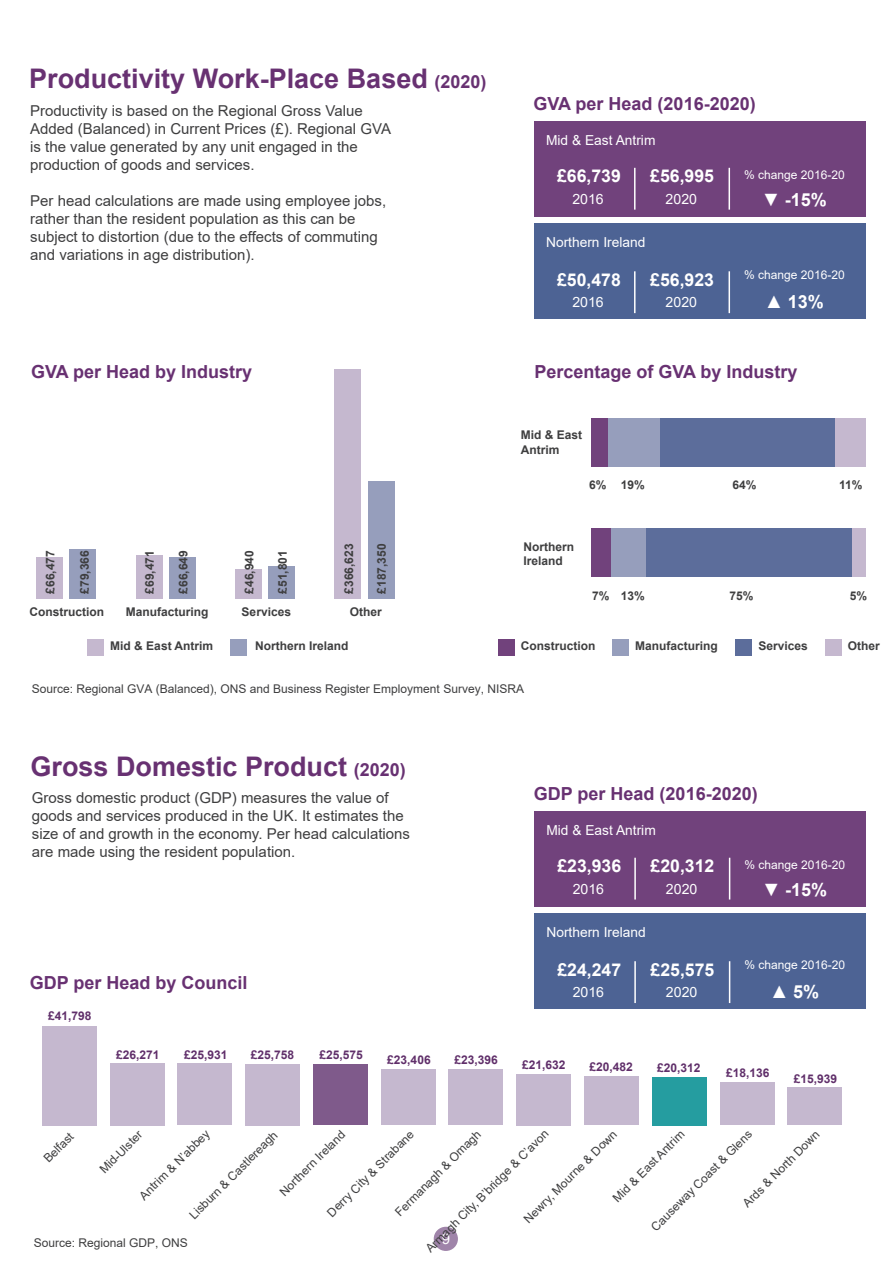
<style>
.page{position:relative;width:893px;height:1263px;background:#fff}
.page>*{position:absolute;margin:0;border:0;box-sizing:border-box;transform-origin:0 0}
.t1{font:700 27px "Arial";color:#683172}
.t2{font:700 18px "Arial";color:#683172}
.t3{font:700 18px "Arial";color:#fff}
.t4{font:700 17.7px "Arial";color:#fff}
.t5{font:15px/18px "Arial";color:#3e3e3f}
.t6{font:15px "Arial";color:#fff}
.t7{font:14.1px "Arial";color:#fff}
.t8{font:13.8px "Arial";color:#fff}
.t9{font:12px "Arial";color:#3e3e3f}
.t10{font:700 12px/14.4px "Arial";color:#3e3e3f}
.t11{font:700 12px "Arial";color:#602f6a}
.t12{font:12px "Arial";color:#fff}
.s1{font-size:18px}
</style>
<div class="page">
<div style="left:534px;top:122px;width:332px;height:95px;background:#71427c"></div>
<div style="left:498px;top:639px;width:17px;height:17px;background:#71427c"></div>
<div style="left:612px;top:639px;width:17px;height:17px;background:#969ebc"></div>
<div style="left:735px;top:639px;width:17px;height:17px;background:#5c6d9b"></div>
<div style="left:825px;top:639px;width:16px;height:17px;background:#c5b8cf"></div>
<hr style="left:634px;top:168px;width:1px;height:42px;background:#fff">
<div style="left:534px;top:224px;width:332px;height:95px;background:#4d6394"></div>
<hr style="left:634px;top:271px;width:1px;height:42px;background:#fff">
<div style="left:368px;top:482px;width:26px;height:117px;background:#969ebc"></div>
<div style="left:335px;top:370px;width:26px;height:229px;background:#c5b8cf"></div>
<div style="left:268px;top:566px;width:27px;height:33px;background:#969ebc"></div>
<div style="left:235px;top:569px;width:27px;height:30px;background:#c5b8cf"></div>
<div style="left:169px;top:557px;width:27px;height:42px;background:#969ebc"></div>
<div style="left:136px;top:555px;width:26px;height:44px;background:#c5b8cf"></div>
<div style="left:70px;top:549px;width:26px;height:50px;background:#969ebc"></div>
<div style="left:37px;top:557px;width:26px;height:42px;background:#c5b8cf"></div>
<div style="left:87px;top:639px;width:17px;height:17px;background:#c5b8cf"></div>
<div style="left:230px;top:639px;width:17px;height:17px;background:#969ebc"></div>
<div style="left:835px;top:418px;width:30px;height:49px;background:#c5b8cf"></div>
<div style="left:660px;top:418px;width:175px;height:49px;background:#5c6d9b"></div>
<div style="left:608px;top:418px;width:52px;height:49px;background:#969ebc"></div>
<div style="left:591px;top:418px;width:17px;height:49px;background:#71427c"></div>
<div style="left:852px;top:528px;width:13px;height:49px;background:#c5b8cf"></div>
<div style="left:646px;top:528px;width:206px;height:49px;background:#5c6d9b"></div>
<div style="left:610px;top:528px;width:36px;height:49px;background:#969ebc"></div>
<div style="left:591px;top:528px;width:19px;height:49px;background:#71427c"></div>
<div style="left:42px;top:1026px;width:54px;height:99px;background:#c5b8cf"></div>
<div style="left:110px;top:1063px;width:54px;height:62px;background:#c5b8cf"></div>
<div style="left:178px;top:1064px;width:54px;height:61px;background:#c5b8cf"></div>
<div style="left:245px;top:1064px;width:55px;height:61px;background:#c5b8cf"></div>
<div style="left:313px;top:1064px;width:54px;height:61px;background:#7f5a8b"></div>
<div style="left:381px;top:1070px;width:54px;height:55px;background:#c5b8cf"></div>
<div style="left:449px;top:1070px;width:54px;height:55px;background:#c5b8cf"></div>
<div style="left:517px;top:1074px;width:54px;height:51px;background:#c5b8cf"></div>
<div style="left:584px;top:1077px;width:55px;height:48px;background:#c5b8cf"></div>
<div style="left:652px;top:1077px;width:54px;height:48px;background:#259da0"></div>
<div style="left:720px;top:1082px;width:54px;height:43px;background:#c5b8cf"></div>
<div style="left:788px;top:1087px;width:54px;height:38px;background:#c5b8cf"></div>
<div style="left:535px;top:811px;width:331px;height:96px;background:#71427c"></div>
<hr style="left:634px;top:858px;width:2px;height:41px;background:#fff">
<div style="left:535px;top:913px;width:331px;height:96px;background:#4d6394"></div>
<hr style="left:634px;top:961px;width:2px;height:42px;background:#fff">
<hr style="left:728px;top:168px;width:2px;height:42px;background:#fff">
<hr style="left:728px;top:271px;width:2px;height:42px;background:#fff">
<hr style="left:729px;top:858px;width:1px;height:41px;background:#fff">
<hr style="left:729px;top:961px;width:1px;height:42px;background:#fff">
<p class="t1" style="left:29px;top:60px;width:459px">Productivity Work-Place Based <span class="s1">(2020)</span></p>
<p class="t5" style="left:30px;top:101px;width:362px">Productivity is based on the Regional Gross Value Added (Balanced) in Current Prices (£). Regional GVA is the value generated by any unit engaged in the production of goods and services.</p>
<p class="t5" style="left:30px;top:191px;width:357px">Per head calculations are made using employee jobs, rather than the resident population as this can be subject to distortion (due to the effects of commuting and variations in age distribution).</p>
<p class="t2" style="left:534px;top:91px;width:224px">GVA per Head (2016-2020)</p>
<p class="t8" style="left:546px;top:130px;width:111px">Mid &amp; East Antrim</p>
<p class="t4" style="left:557px;top:164px;width:65px">£66,739</p>
<p class="t7" style="left:572px;top:189px;width:33px">2016</p>
<p class="t4" style="left:650px;top:164px;width:65px">£56,995</p>
<p class="t7" style="left:666px;top:189px;width:33px">2020</p>
<p class="t12" style="left:744px;top:167px;width:102px">% change 2016-20</p>
<p class="t3" style="left:762px;top:187px;width:66px">▼ -15%</p>
<p class="t8" style="left:546px;top:232px;width:101px">Northern Ireland</p>
<p class="t4" style="left:557px;top:267px;width:65px">£50,478</p>
<p class="t7" style="left:572px;top:293px;width:33px">2016</p>
<p class="t4" style="left:650px;top:267px;width:65px">£56,923</p>
<p class="t7" style="left:666px;top:293px;width:33px">2020</p>
<p class="t12" style="left:744px;top:267px;width:102px">% change 2016-20</p>
<p class="t3" style="left:765px;top:289px;width:60px">▲ 13%</p>
<p class="t2" style="left:31px;top:359px;width:223px">GVA per Head by Industry</p>
<p class="t2" style="left:534px;top:359px;width:265px">Percentage of GVA by Industry</p>
<p class="t10" style="left:521px;top:428px;width:63px">Mid &amp; East<br>Antrim</p>
<p class="t10" style="left:43px;top:594px;width:45px;rotate:-90deg">£66,477</p>
<p class="t10" style="left:77px;top:594px;width:45px;rotate:-90deg">£79,366</p>
<p class="t10" style="left:143px;top:594px;width:45px;rotate:-90deg">£69,471</p>
<p class="t10" style="left:176px;top:594px;width:45px;rotate:-90deg">£66,649</p>
<p class="t10" style="left:242px;top:594px;width:45px;rotate:-90deg">£46,940</p>
<p class="t10" style="left:276px;top:594px;width:45px;rotate:-90deg">£51,801</p>
<p class="t10" style="left:342px;top:594px;width:52px;rotate:-90deg">£366,623</p>
<p class="t10" style="left:375px;top:594px;width:52px;rotate:-90deg">£187,350</p>
<p class="t10" style="left:29px;top:605px;width:76px">Construction</p>
<p class="t10" style="left:126px;top:605px;width:84px">Manufacturing</p>
<p class="t10" style="left:242px;top:605px;width:51px">Services</p>
<p class="t10" style="left:350px;top:605px;width:34px">Other</p>
<p class="t10" style="left:110px;top:639px;width:104px">Mid &amp; East Antrim</p>
<p class="t10" style="left:255px;top:639px;width:95px">Northern Ireland</p>
<p class="t10" style="left:589px;top:478px;width:57px">6% 19%</p>
<p class="t10" style="left:733px;top:478px;width:26px">64%</p>
<p class="t10" style="left:839px;top:478px;width:25px">11%</p>
<p class="t10" style="left:523px;top:539px;width:52px">Northern<br>Ireland</p>
<p class="t10" style="left:592px;top:589px;width:54px">7% 13%</p>
<p class="t10" style="left:730px;top:589px;width:26px">75%</p>
<p class="t10" style="left:850px;top:589px;width:19px">5%</p>
<p class="t10" style="left:521px;top:639px;width:76px">Construction</p>
<p class="t10" style="left:635px;top:639px;width:84px">Manufacturing</p>
<p class="t10" style="left:758px;top:639px;width:51px">Services</p>
<p class="t10" style="left:848px;top:639px;width:34px">Other</p>
<p class="t9" style="left:32px;top:680px;width:494px">Source: Regional GVA (Balanced), ONS and Business Register Employment Survey, NISRA</p>
<p class="t1" style="left:31px;top:747px;width:377px">Gross Domestic Product <span class="s1">(2020)</span></p>
<p class="t5" style="left:32px;top:788px;width:380px">Gross domestic product (GDP) measures the value of goods and services produced in the UK. It estimates the size of and growth in the economy. Per head calculations are made using the resident population.</p>
<p class="t2" style="left:30px;top:970px;width:219px">GDP per Head by Council</p>
<p class="t11" style="left:48px;top:1008px;width:45px">£41,798</p>
<p class="t2" style="left:534px;top:781px;width:225px">GDP per Head (2016-2020)</p>
<p class="t8" style="left:546px;top:820px;width:111px">Mid &amp; East Antrim</p>
<p class="t4" style="left:557px;top:854px;width:65px">£23,936</p>
<p class="t7" style="left:573px;top:879px;width:33px">2016</p>
<p class="t4" style="left:651px;top:854px;width:65px">£20,312</p>
<p class="t7" style="left:666px;top:879px;width:33px">2020</p>
<p class="t12" style="left:744px;top:856px;width:102px">% change 2016-20</p>
<p class="t3" style="left:762px;top:877px;width:66px">▼ -15%</p>
<p class="t8" style="left:546px;top:922px;width:101px">Northern Ireland</p>
<p class="t4" style="left:557px;top:957px;width:65px">£24,247</p>
<p class="t7" style="left:573px;top:982px;width:33px">2016</p>
<p class="t4" style="left:651px;top:957px;width:65px">£25,575</p>
<p class="t7" style="left:666px;top:982px;width:33px">2020</p>
<p class="t12" style="left:744px;top:957px;width:102px">% change 2016-20</p>
<p class="t3" style="left:770px;top:979px;width:50px">▲ 5%</p>
<p class="t11" style="left:116px;top:1046px;width:45px">£26,271</p>
<p class="t11" style="left:184px;top:1046px;width:45px">£25,931</p>
<p class="t11" style="left:251px;top:1046px;width:45px">£25,758</p>
<p class="t11" style="left:320px;top:1046px;width:45px">£25,575</p>
<p class="t11" style="left:387px;top:1051px;width:45px">£23,406</p>
<p class="t11" style="left:455px;top:1051px;width:45px">£23,396</p>
<p class="t11" style="left:522px;top:1057px;width:45px">£21,632</p>
<p class="t11" style="left:589px;top:1058px;width:45px">£20,482</p>
<p class="t11" style="left:657px;top:1059px;width:45px">£20,312</p>
<p class="t11" style="left:726px;top:1064px;width:45px">£18,136</p>
<p class="t11" style="left:794px;top:1071px;width:45px">£15,939</p>
<p class="t9" style="left:276px;top:1188px;width:88px;rotate:-45deg">Northern Ireland</p>
<p class="t9" style="left:391px;top:1208px;width:117px;rotate:-45deg">Fermanagh &amp; Omagh</p>
<p class="t9" style="left:739px;top:1199px;width:104px;rotate:-45deg">Ards &amp; North Down</p>
<p class="t9" style="left:136px;top:1192px;width:95px;rotate:-45deg">Antrim &amp; N’abbey</p>
<p class="t9" style="left:520px;top:1215px;width:127px;rotate:-45deg">Newry, Mourne &amp; Down</p>
<p class="t9" style="left:186px;top:1211px;width:120px;rotate:-45deg">Lisburn &amp; Castlereagh</p>
<p class="t9" style="left:647px;top:1223px;width:138px;rotate:-45deg">Causeway Coast &amp; Glens</p>
<p class="t9" style="left:40px;top:1154px;width:38px;rotate:-45deg">Belfast</p>
<p class="t9" style="left:422px;top:1244px;width:169px;rotate:-45deg">Armagh City, B’bridge &amp; C’avon</p>
<p class="t9" style="left:323px;top:1209px;width:118px;rotate:-45deg">Derry City &amp; Strabane</p>
<p class="t9" style="left:96px;top:1165px;width:56px;rotate:-45deg">Mid-Ulster</p>
<p class="t9" style="left:609px;top:1194px;width:97px;rotate:-45deg">Mid &amp; East Antrim</p>
<p class="t6" style="left:442px;top:1228px;width:10px">9</p>
<p class="t9" style="left:34px;top:1234px;width:156px">Source: Regional GDP, ONS</p>
</div>
